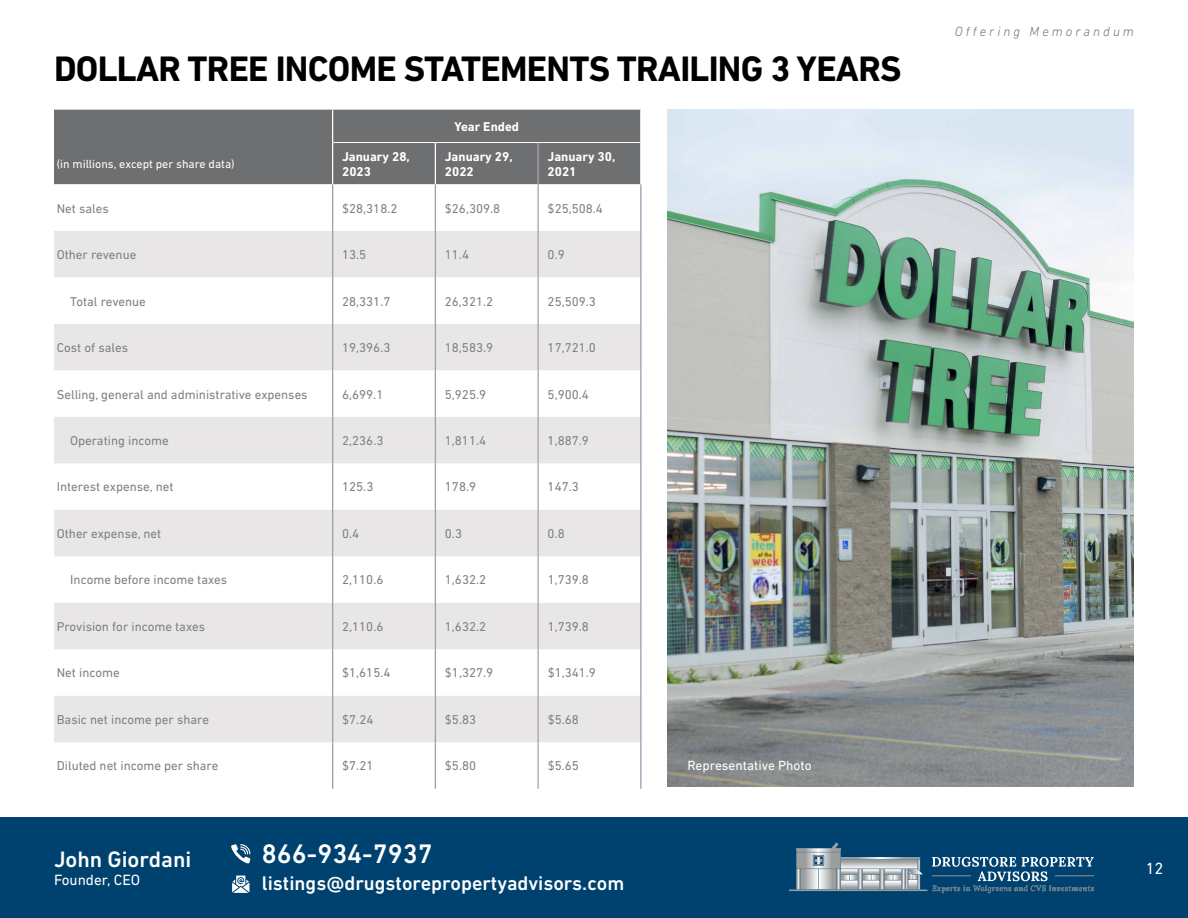
<style>
.page{position:relative;width:1188px;height:918px;background:#fff}
.page>*{position:absolute;margin:0;border:0;box-sizing:border-box;transform-origin:0 0}
.t1{font:700 36px "DIN Next LT Pro";letter-spacing:-.02em;color:#000}
.t2{font:500 27.3px "DIN Next LT Pro";color:#fff}
.t3{font:500 22.65px "DIN Next LT Pro";color:#fff}
.t4{font:500 20.1px "DIN Next LT Pro";color:#fff}
.t5{font:16.5px "DIN Next LT Pro";color:#fff}
.t6{font:15.15px "DIN Next LT Pro";color:#fff}
.t7{font:13.5px "DIN Next LT Pro";color:#fff}
.t8{font:italic 300 13.5px "DIN Next LT Pro";letter-spacing:.225em;color:#6e6f71}
.t9{font:13.05px "DIN Next LT Pro";color:#807f83}
.t10{font:700 13.05px/15px "DIN Next LT Pro";color:#fff}
.t11{font:12px "DIN Next LT Pro";color:#fff}
</style>
<div class="page">
<div style="left:0;top:818px;width:1188px;height:100px;background:#00426f"></div>
<svg style="left:231px;top:844px;width:19px;height:20px"></svg>
<svg style="left:232px;top:876px;width:17px;height:17px"></svg>
<img style="left:789px;top:842px;width:305px;height:52px">
<img style="left:667px;top:110px;width:467px;height:676px">
<div style="left:54px;top:110px;width:586px;height:74px;background:#6e6f71"></div>
<svg style="left:54px;top:231px;width:586px;height:511px;fill:#e8e6e6"></svg>
<hr style="left:332px;top:110px;width:1px;height:33px;background:#fff">
<hr style="left:332px;top:143px;width:1px;height:41px;background:#fff">
<hr style="left:435px;top:143px;width:1px;height:41px;background:#fff">
<hr style="left:332px;top:184px;width:1px;height:47px;background:#93a1b3">
<hr style="left:435px;top:184px;width:1px;height:47px;background:#93a1b3">
<hr style="left:640px;top:184px;width:2px;height:47px;background:#93a1b3">
<hr style="left:332px;top:231px;width:1px;height:46px;background:#93a1b3">
<hr style="left:435px;top:231px;width:1px;height:46px;background:#93a1b3">
<hr style="left:640px;top:231px;width:2px;height:46px;background:#93a1b3">
<hr style="left:332px;top:277px;width:1px;height:47px;background:#93a1b3">
<hr style="left:435px;top:277px;width:1px;height:47px;background:#93a1b3">
<hr style="left:640px;top:277px;width:2px;height:47px;background:#93a1b3">
<hr style="left:332px;top:324px;width:1px;height:46px;background:#93a1b3">
<hr style="left:435px;top:324px;width:1px;height:46px;background:#93a1b3">
<hr style="left:640px;top:324px;width:2px;height:46px;background:#93a1b3">
<hr style="left:332px;top:370px;width:1px;height:47px;background:#93a1b3">
<hr style="left:435px;top:370px;width:1px;height:47px;background:#93a1b3">
<hr style="left:640px;top:370px;width:2px;height:47px;background:#93a1b3">
<hr style="left:332px;top:417px;width:1px;height:46px;background:#93a1b3">
<hr style="left:435px;top:417px;width:1px;height:46px;background:#93a1b3">
<hr style="left:640px;top:417px;width:2px;height:46px;background:#93a1b3">
<hr style="left:332px;top:463px;width:1px;height:47px;background:#93a1b3">
<hr style="left:435px;top:463px;width:1px;height:47px;background:#93a1b3">
<hr style="left:640px;top:463px;width:2px;height:47px;background:#93a1b3">
<hr style="left:332px;top:510px;width:1px;height:46px;background:#93a1b3">
<hr style="left:435px;top:510px;width:1px;height:46px;background:#93a1b3">
<hr style="left:640px;top:510px;width:2px;height:46px;background:#93a1b3">
<hr style="left:332px;top:556px;width:1px;height:47px;background:#93a1b3">
<hr style="left:435px;top:556px;width:1px;height:47px;background:#93a1b3">
<hr style="left:640px;top:556px;width:2px;height:47px;background:#93a1b3">
<hr style="left:332px;top:603px;width:1px;height:46px;background:#93a1b3">
<hr style="left:435px;top:603px;width:1px;height:46px;background:#93a1b3">
<hr style="left:640px;top:603px;width:2px;height:46px;background:#93a1b3">
<hr style="left:332px;top:649px;width:1px;height:47px;background:#93a1b3">
<hr style="left:435px;top:649px;width:1px;height:47px;background:#93a1b3">
<hr style="left:640px;top:649px;width:2px;height:47px;background:#93a1b3">
<hr style="left:332px;top:696px;width:1px;height:46px;background:#93a1b3">
<hr style="left:435px;top:696px;width:1px;height:46px;background:#93a1b3">
<hr style="left:640px;top:696px;width:2px;height:46px;background:#93a1b3">
<hr style="left:332px;top:742px;width:1px;height:47px;background:#93a1b3">
<hr style="left:435px;top:742px;width:1px;height:47px;background:#93a1b3">
<hr style="left:640px;top:742px;width:2px;height:47px;background:#93a1b3">
<hr style="left:537px;top:143px;width:2px;height:41px;background:#a6a5a8">
<hr style="left:537px;top:184px;width:2px;height:47px;background:#a6a5a8">
<hr style="left:537px;top:231px;width:2px;height:46px;background:#a6a5a8">
<hr style="left:537px;top:277px;width:2px;height:47px;background:#a6a5a8">
<hr style="left:537px;top:324px;width:2px;height:46px;background:#a6a5a8">
<hr style="left:537px;top:370px;width:2px;height:47px;background:#a6a5a8">
<hr style="left:537px;top:417px;width:2px;height:46px;background:#a6a5a8">
<hr style="left:537px;top:463px;width:2px;height:47px;background:#a6a5a8">
<hr style="left:537px;top:510px;width:2px;height:46px;background:#a6a5a8">
<hr style="left:537px;top:556px;width:2px;height:47px;background:#a6a5a8">
<hr style="left:537px;top:603px;width:2px;height:46px;background:#a6a5a8">
<hr style="left:537px;top:649px;width:2px;height:47px;background:#a6a5a8">
<hr style="left:537px;top:696px;width:2px;height:46px;background:#a6a5a8">
<hr style="left:537px;top:742px;width:2px;height:47px;background:#a6a5a8">
<hr style="left:333px;top:142px;width:102px;height:1px;background:#fff">
<hr style="left:435px;top:142px;width:103px;height:1px;background:#fff">
<hr style="left:538px;top:142px;width:102px;height:1px;background:#fff">
<h1 class="t1" style="left:54px;top:48px;width:849px">DOLLAR TREE INCOME STATEMENTS TRAILING 3 YEARS</h1>
<p class="t10" style="left:454px;top:119px;width:66px">Year Ended</p>
<p class="t11" style="left:57px;top:157px;width:179px">(in millions, except per share data)</p>
<p class="t10" style="left:342px;top:149px;width:69px">January 28,<br>2023</p>
<p class="t10" style="left:445px;top:149px;width:69px">January 29,<br>2022</p>
<p class="t10" style="left:548px;top:149px;width:69px">January 30,<br>2021</p>
<p class="t9" style="left:57px;top:201px;width:54px">Net sales</p>
<p class="t9" style="left:342px;top:201px;width:57px">$28,318.2</p>
<p class="t9" style="left:445px;top:201px;width:57px">$26,309.8</p>
<p class="t9" style="left:548px;top:201px;width:57px">$25,508.4</p>
<p class="t9" style="left:57px;top:247px;width:81px">Other revenue</p>
<p class="t9" style="left:342px;top:247px;width:26px">13.5</p>
<p class="t9" style="left:445px;top:247px;width:26px">11.4</p>
<p class="t9" style="left:548px;top:247px;width:19px">0.9</p>
<p class="t9" style="left:70px;top:294px;width:77px">Total revenue</p>
<p class="t9" style="left:342px;top:294px;width:50px">28,331.7</p>
<p class="t9" style="left:445px;top:294px;width:50px">26,321.2</p>
<p class="t9" style="left:548px;top:294px;width:50px">25,509.3</p>
<p class="t9" style="left:57px;top:340px;width:73px">Cost of sales</p>
<p class="t9" style="left:342px;top:340px;width:50px">19,396.3</p>
<p class="t9" style="left:445px;top:340px;width:50px">18,583.9</p>
<p class="t9" style="left:548px;top:340px;width:50px">17,721.0</p>
<p class="t9" style="left:57px;top:387px;width:252px">Selling, general and administrative expenses</p>
<p class="t9" style="left:342px;top:387px;width:43px">6,699.1</p>
<p class="t9" style="left:445px;top:387px;width:43px">5,925.9</p>
<p class="t9" style="left:548px;top:387px;width:43px">5,900.4</p>
<p class="t9" style="left:70px;top:433px;width:100px">Operating income</p>
<p class="t9" style="left:342px;top:433px;width:43px">2,236.3</p>
<p class="t9" style="left:445px;top:433px;width:43px">1,811.4</p>
<p class="t9" style="left:548px;top:433px;width:43px">1,887.9</p>
<p class="t9" style="left:57px;top:480px;width:118px">Interest expense, net</p>
<p class="t9" style="left:342px;top:480px;width:33px">125.3</p>
<p class="t9" style="left:445px;top:480px;width:33px">178.9</p>
<p class="t9" style="left:548px;top:480px;width:33px">147.3</p>
<p class="t9" style="left:57px;top:526px;width:106px">Other expense, net</p>
<p class="t9" style="left:342px;top:526px;width:19px">0.4</p>
<p class="t9" style="left:445px;top:526px;width:19px">0.3</p>
<p class="t9" style="left:548px;top:526px;width:19px">0.8</p>
<p class="t9" style="left:70px;top:573px;width:158px">Income before income taxes</p>
<p class="t9" style="left:342px;top:573px;width:43px">2,110.6</p>
<p class="t9" style="left:445px;top:573px;width:43px">1,632.2</p>
<p class="t9" style="left:548px;top:573px;width:43px">1,739.8</p>
<p class="t9" style="left:57px;top:619px;width:150px">Provision for income taxes</p>
<p class="t9" style="left:342px;top:619px;width:43px">2,110.6</p>
<p class="t9" style="left:445px;top:619px;width:43px">1,632.2</p>
<p class="t9" style="left:548px;top:619px;width:43px">1,739.8</p>
<p class="t9" style="left:57px;top:665px;width:65px">Net income</p>
<p class="t9" style="left:342px;top:665px;width:50px">$1,615.4</p>
<p class="t9" style="left:445px;top:665px;width:50px">$1,327.9</p>
<p class="t9" style="left:548px;top:665px;width:50px">$1,341.9</p>
<p class="t9" style="left:57px;top:712px;width:154px">Basic net income per share</p>
<p class="t9" style="left:342px;top:712px;width:33px">$7.24</p>
<p class="t9" style="left:445px;top:712px;width:33px">$5.83</p>
<p class="t9" style="left:548px;top:712px;width:33px">$5.68</p>
<p class="t9" style="left:57px;top:758px;width:163px">Diluted net income per share</p>
<p class="t9" style="left:342px;top:758px;width:33px">$7.21</p>
<p class="t9" style="left:445px;top:758px;width:33px">$5.80</p>
<p class="t9" style="left:548px;top:758px;width:33px">$5.65</p>
<h3 class="t3" style="left:54px;top:847px;width:139px">John Giordani</h3>
<p class="t6" style="left:54px;top:871px;width:88px">Founder, CEO</p>
<h2 class="t2" style="left:262px;top:838px;width:172px">866-934-7937</h2>
<h3 class="t4" style="left:262px;top:872px;width:364px">listings@drugstorepropertyadvisors.com</h3>
<p class="t7" style="left:687px;top:757px;width:126px">Representative Photo</p>
<p class="t8" style="left:955px;top:24px;width:181px">Offering Memorandum</p>
<p class="t5" style="left:1146px;top:859px;width:19px">12</p>
</div>
